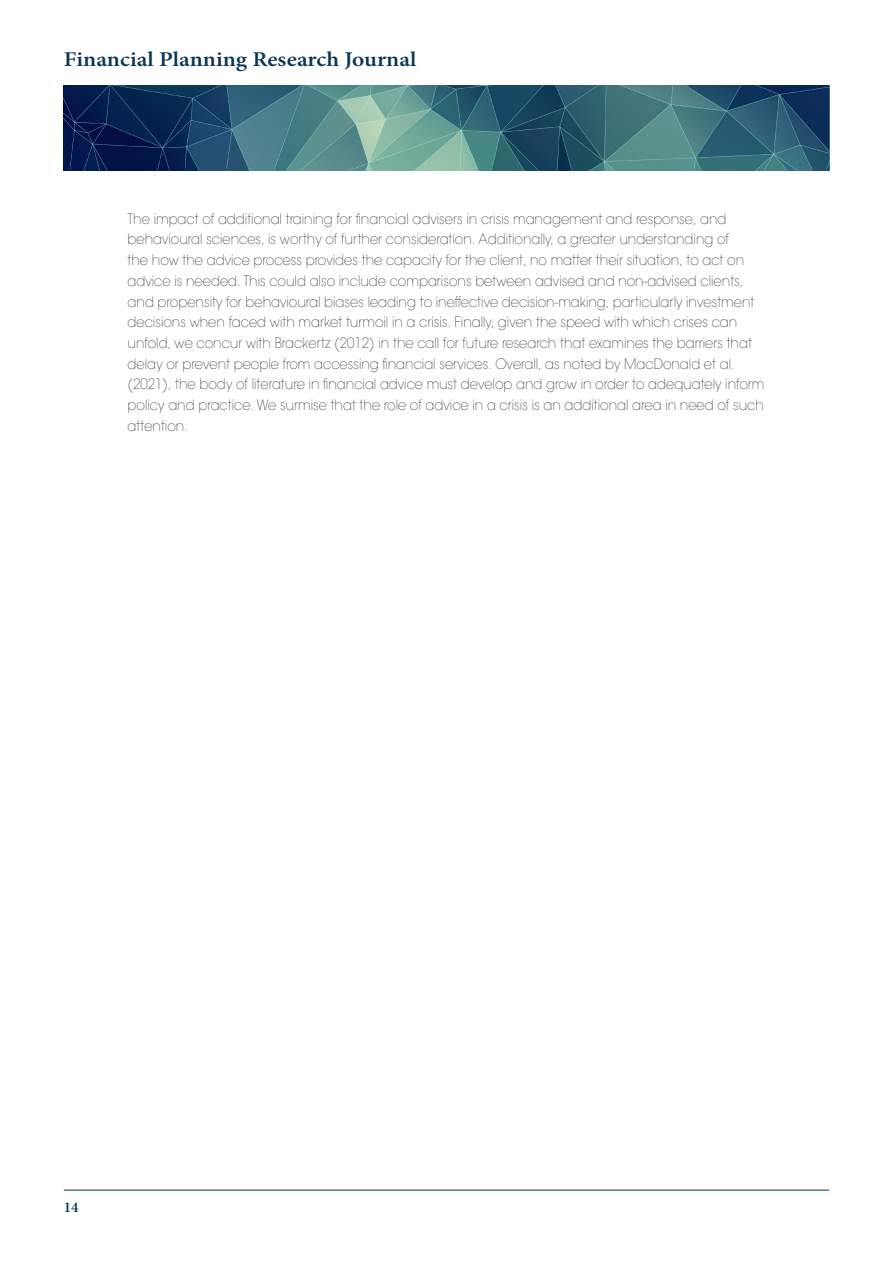
<style>
.page{position:relative;width:893px;height:1263px;background:#fff}
.page>*{position:absolute;margin:0;border:0;box-sizing:border-box;transform-origin:0 0}
.t1{font:600 21px "Minion Pro";color:#0a3653;scale:1.12 1}
.t2{font:600 15px "Minion Pro";color:#0a3653}
.Body_copy{font:200 14.25px/20.7px "Avant Garde";color:#231f20;scale:.93 1}
</style>
<div class="page">
<hr style="left:64px;top:1190px;width:765px;height:1px;background:#0a3653">
<img style="left:64px;top:85px;width:765px;height:85px">
<h1 class="t1" style="left:64px;top:45px;width:316px">Financial Planning Research Journal</h1>
<p class="Body_copy" style="left:128px;top:208px;width:686px">The impact of additional training for financial advisers in crisis management and response, and behavioural sciences, is worthy of further consideration. Additionally, a greater understanding of<br>the how the advice process provides the capacity for the client, no matter their situation, to act on advice is needed. This could also include comparisons between advised and non-advised clients, and propensity for behavioural biases leading to ineffective decision-making, particularly investment decisions when faced with market turmoil in a crisis. Finally, given the speed with which crises can unfold, we concur with Brackertz (2012) in the call for future research that examines the barriers that delay or prevent people from accessing financial services. Overall, as noted by MacDonald et al. (2021), the body of literature in financial advice must develop and grow in order to adequately inform policy and practice. We surmise that the role of advice in a crisis is an additional area in need of such attention.</p>
<p class="t2" style="left:64px;top:1197px;width:16px">14</p>
</div>
